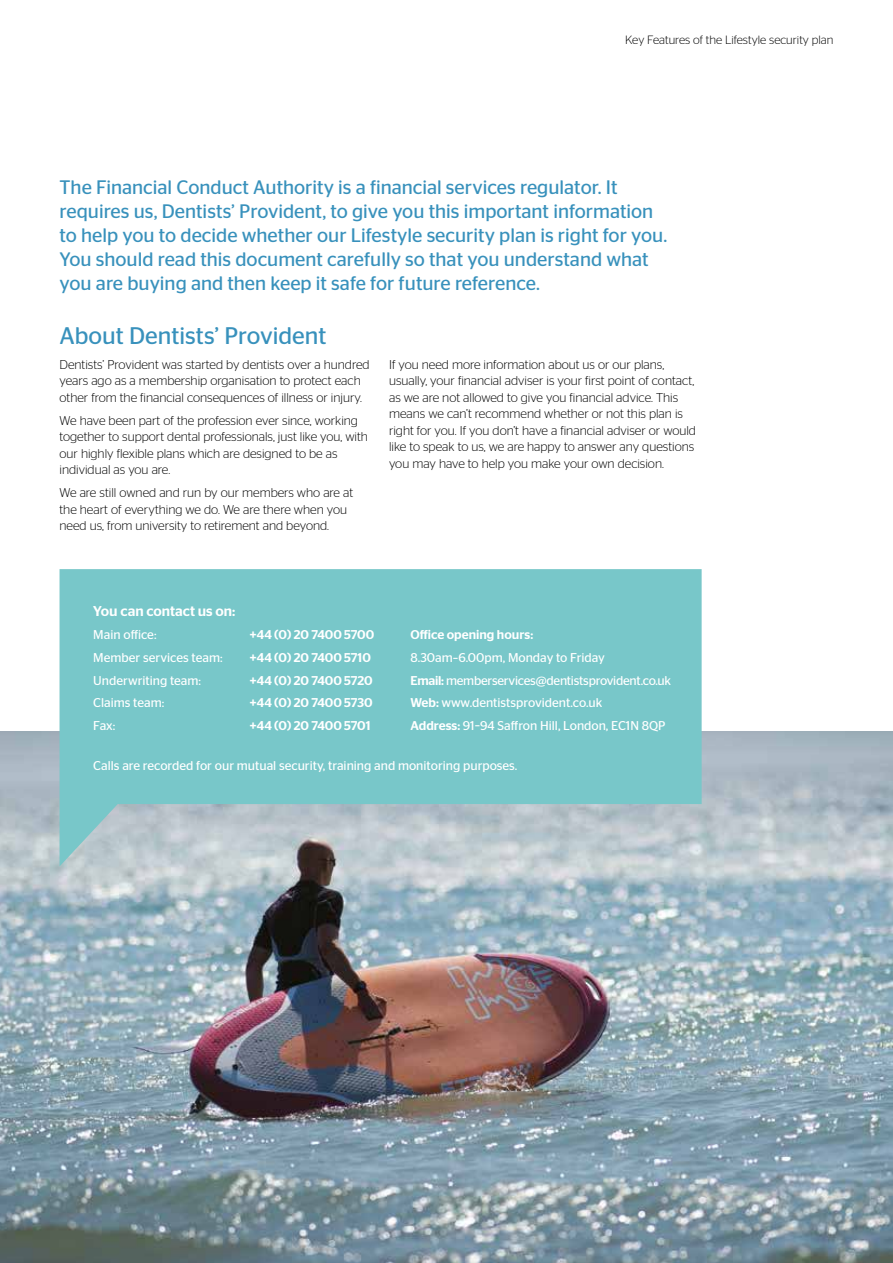
<style>
.page{position:relative;width:893px;height:1263px;background:#fff}
.page>*{position:absolute;margin:0;border:0;box-sizing:border-box;transform-origin:0 0}
.t1{font:24px "Stag Sans";color:#3891bc}
.t2{font:19.5px/24px "Stag Sans";color:#3891bc}
.t3{font:500 14.25px "Stag Sans";color:#fff}
.t4{font:300 12.75px/16.5px "Stag Sans";color:#000}
.t5{font:12.75px/22.8px "Stag Sans";color:#fff}
.t6{font:500 12.75px/22.8px "Stag Sans";color:#fff}
.t7{font:300 12px "Stag Sans";color:#000}
.s1{font-weight:500}
</style>
<div class="page">
<img style="left:0;top:731px;width:893px;height:532px">
<svg style="left:60px;top:569px;width:642px;height:297px;background:#85c6c9"></svg>
<p class="t7" style="left:625px;top:33px;width:210px">Key Features of the Lifestyle security plan</p>
<p class="t2" style="left:60px;top:175px;width:609px">The Financial Conduct Authority is a financial services regulator. It requires us, Dentists’ Provident, to give you this important information to help you to decide whether our Lifestyle security plan is right for you.<br>You should read this document carefully so that you understand what you are buying and then keep it safe for future reference.</p>
<h1 class="t1" style="left:60px;top:322px;width:268px">About Dentists’ Provident</h1>
<p class="t4" style="left:60px;top:356px;width:312px">Dentists’ Provident was started by dentists over a hundred years ago as a membership organisation to protect each other from the financial consequences of illness or injury.</p>
<p class="t4" style="left:60px;top:412px;width:310px">We have been part of the profession ever since, working together to support dental professionals, just like you, with our highly flexible plans which are designed to be as individual as you are.</p>
<p class="t4" style="left:60px;top:484px;width:295px">We are still owned and run by our members who are at the heart of everything we do. We are there when you need us, from university to retirement and beyond.</p>
<p class="t4" style="left:389px;top:356px;width:308px">If you need more information about us or our plans, usually, your financial adviser is your first point of contact, as we are not allowed to give you financial advice. This means we can’t recommend whether or not this plan is right for you. If you don’t have a financial adviser or would like to speak to us, we are happy to answer any questions you may have to help you make your own decision.</p>
<p class="t3" style="left:93px;top:603px;width:144px">You can contact us on:</p>
<p class="t5" style="left:93px;top:623px;width:131px">Main office:<br>Member services team:<br>Underwriting team:<br>Claims team:<br>Fax:</p>
<p class="t5" style="left:93px;top:754px;width:426px">Calls are recorded for our mutual security, training and monitoring purposes.</p>
<p class="t6" style="left:250px;top:623px;width:126px">+44 (0) 20 7400 5700 +44 (0) 20 7400 5710 +44 (0) 20 7400 5720 +44 (0) 20 7400 5730 +44 (0) 20 7400 5701</p>
<p class="t6" style="left:410px;top:623px;width:124px">Office opening hours:</p>
<p class="t5" style="left:410px;top:646px;width:262px">8.30am–6.00pm, Monday to Friday<br><span class="s1">Email:</span> memberservices@dentistsprovident.co.uk <span class="s1">Web:</span> www.dentistsprovident.co.uk<br><span class="s1">Address:</span> 91–94 Saffron Hill, London, EC1N 8QP</p>
</div>
